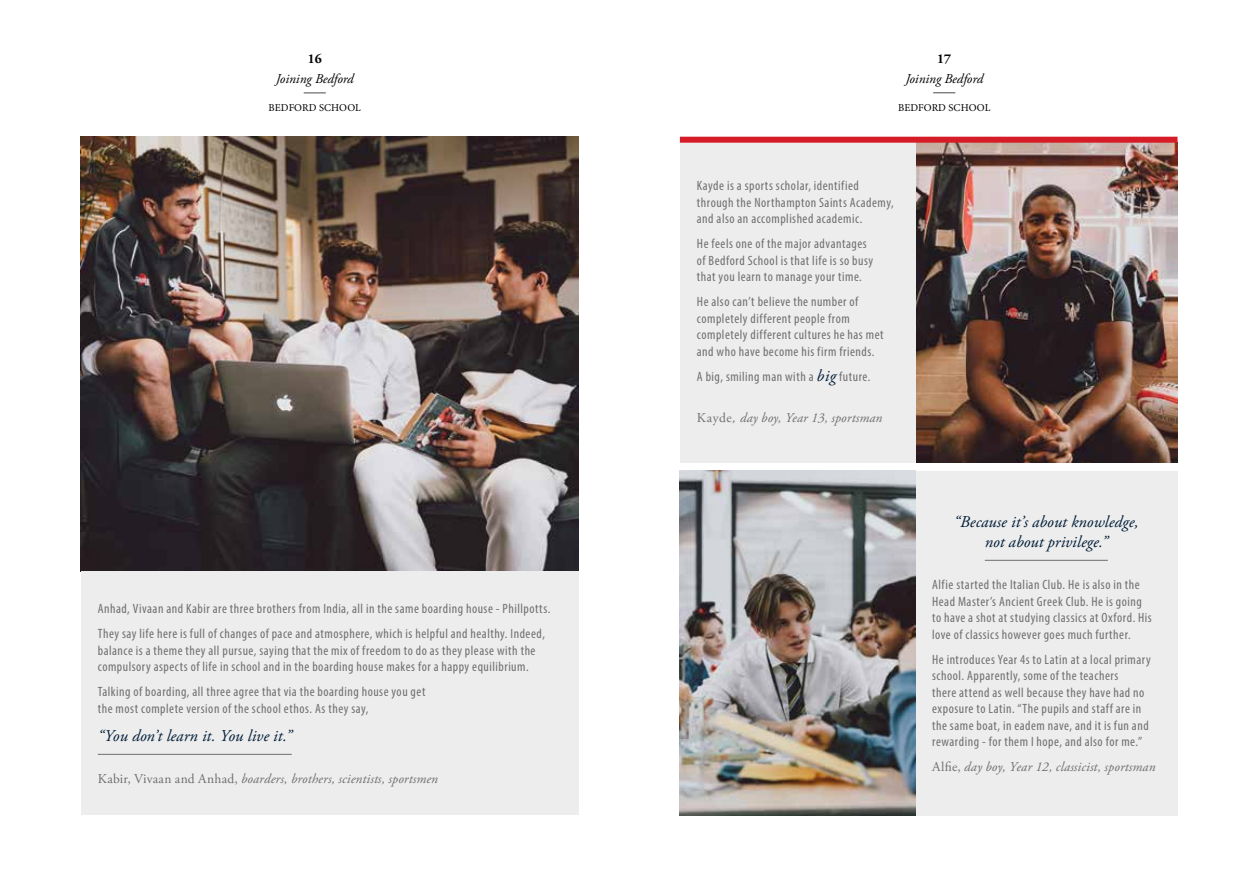
<style>
.page{position:relative;width:1259px;height:893px;background:#fff}
.page>*{position:absolute;margin:0;border:0;box-sizing:border-box;transform-origin:0 0}
.t1{font:italic 16.5px/19.8px "Adobe Garamond Pro";letter-spacing:.005em;color:#001c37;text-align:center}
.t2{font:condensed 13.5px/16.5px "Myriad Pro";letter-spacing:.035em;color:#706f6f}
.t3{font:italic 13.5px "Adobe Garamond Pro";letter-spacing:.01em;color:#706f6f}
.t4{font:italic 13.5px "Adobe Garamond Pro";color:#000}
.t5{font:700 13.5px "Adobe Garamond Pro";color:#000}
.t6{font:10.5px "Minion Pro";letter-spacing:.01em;color:#000}
.s1{font-style:normal}
.s2{font-family:"Adobe Garamond Pro";font-style:italic;font-stretch:normal;font-size:16.5px;color:#001c37}
</style>
<div class="page">
<svg style="left:304px;top:93px;width:22px;height:1px"></svg>
<svg style="left:933px;top:92px;width:22px;height:1px"></svg>
<img style="left:81px;top:137px;width:497px;height:434px">
<div style="left:81px;top:571px;width:497px;height:244px;background:#ededed"></div>
<hr style="left:98px;top:754px;width:194px;height:1px;background:#706f6f">
<div style="left:915px;top:471px;width:262px;height:344px;background:#ededed"></div>
<hr style="left:984px;top:560px;width:123px;height:1px;background:#706f6f">
<img style="left:680px;top:471px;width:235px;height:344px">
<img style="left:915px;top:143px;width:262px;height:319px">
<div style="left:680px;top:140px;width:235px;height:322px;background:#ededed"></div>
<div style="left:680px;top:137px;width:497px;height:6px;background:#d61c26"></div>
<p class="t5" style="left:308px;top:51px;width:16px">16</p>
<p class="t4" style="left:276px;top:70px;width:79px">Joining Bedford</p>
<p class="t6" style="left:269px;top:101px;width:94px">BEDFORD SCHOOL</p>
<p class="t2" style="left:98px;top:596px;width:454px;line-height:25px">Anhad, Vivaan and Kabir are three brothers from India, all in the same boarding house - Phillpotts.<br>They say life here is full of changes of pace and atmosphere, which is helpful and healthy. Indeed,</p>
<p class="t2" style="left:98px;top:642px;width:439px">balance is a theme they all pursue, saying that the mix of freedom to do as they please with the compulsory aspects of life in school and in the boarding house makes for a happy equilibrium.</p>
<p class="t2" style="left:98px;top:683px;width:329px">Talking of boarding, all three agree that via the boarding house you get the most complete version of the school ethos. As they say,</p>
<p class="t1" style="left:98px;top:726px;width:195px">“You don’t learn it. You live it.”</p>
<p class="t3" style="left:98px;top:770px;width:342px"><span class="s1">Kabir, Vivaan and Anhad,</span> boarders, brothers, scientists, sportsmen</p>
<p class="t5" style="left:937px;top:51px;width:16px">17</p>
<p class="t4" style="left:905px;top:70px;width:79px">Joining Bedford</p>
<p class="t6" style="left:898px;top:101px;width:94px">BEDFORD SCHOOL</p>
<p class="t2" style="left:697px;top:177px;width:198px">Kayde is a sports scholar, identified through the Northampton Saints Academy, and also an accomplished academic.</p>
<p class="t2" style="left:697px;top:235px;width:178px">He feels one of the major advantages of Bedford School is that life is so busy that you learn to manage your time.</p>
<p class="t2" style="left:697px;top:293px;width:188px">He also can’t believe the number of completely different people from completely different cultures he has met and who have become his firm friends.</p>
<p class="t2" style="left:697px;top:368px;width:175px">A big, smiling man with a <span class="s2">big</span> future.</p>
<p class="t3" style="left:697px;top:410px;width:187px"><span class="s1">Kayde</span>, day boy, Year 13, sportsman</p>
<p class="t1" style="left:954px;top:513px;width:186px">“Because it’s about knowledge, not about privilege.”</p>
<p class="t2" style="left:932px;top:576px;width:221px">Alfie started the Italian Club. He is also in the Head Master’s Ancient Greek Club. He is going to have a shot at studying classics at Oxford. His love of classics however goes much further.</p>
<p class="t2" style="left:932px;top:651px;width:220px">He introduces Year 4s to Latin at a local primary school. Apparently, some of the teachers<br>there attend as well because they have had no exposure to Latin. “The pupils and staff are in the same boat, in eadem nave, and it is fun and rewarding - for them I hope, and also for me.”</p>
<p class="t3" style="left:932px;top:758px;width:225px"><span class="s1">Alfie,</span> day boy, Year 12, classicist, sportsman</p>
</div>
